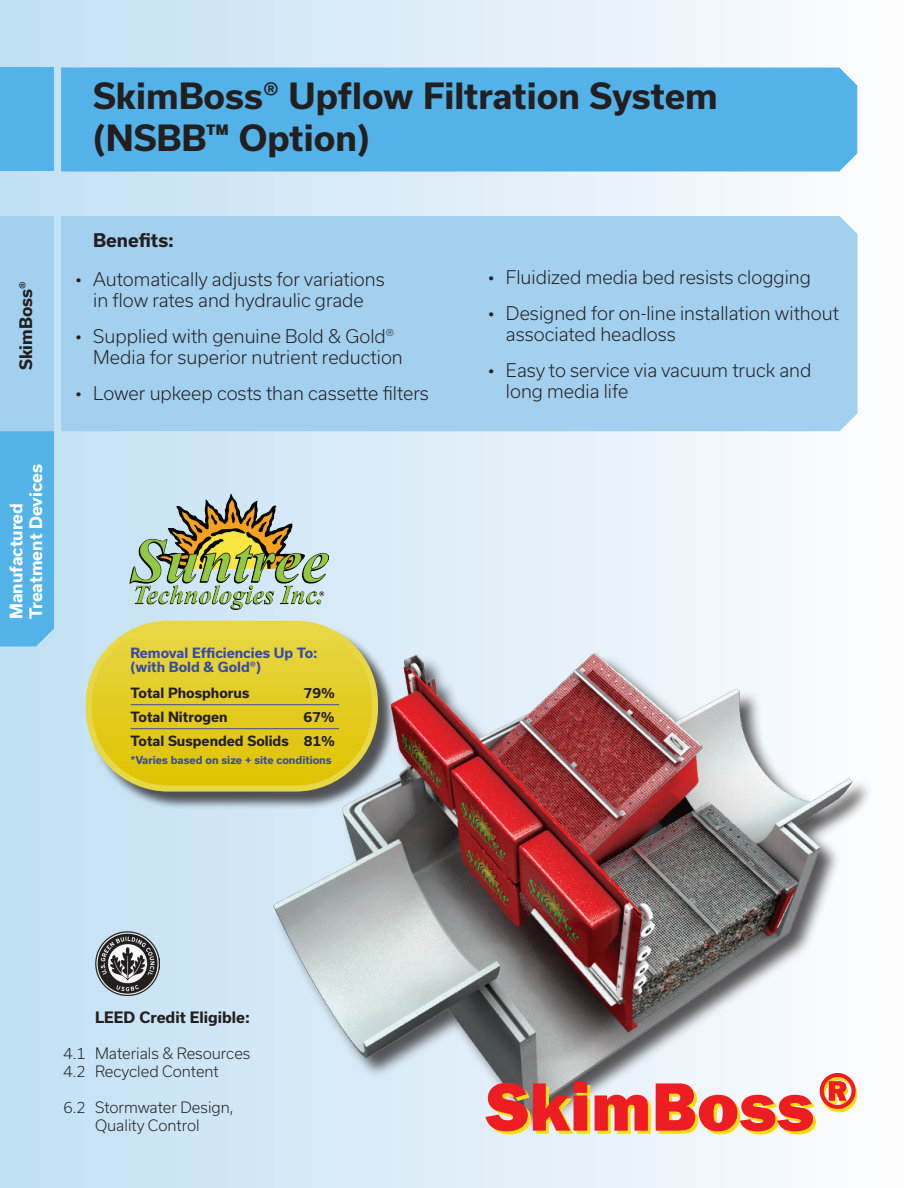
<style>
.page{position:relative;width:918px;height:1188px;background:#fff}
.page>*{position:absolute;margin:0;border:0;box-sizing:border-box;transform-origin:0 0}
.t1{font:700 34.5px "Usual";color:#231f20}
.t2{font:300 18px/21px "Usual";color:#231f20}
.t3{font:700 18px "Usual";color:#231f20}
.t4{font:700 16.5px/19.8px "Usual";color:#fff}
.t5{font:700 16.5px "Usual";color:#231f20}
.t6{font:300 15px/18px "Usual";color:#231f20}
.t7{font:700 15px "Usual";color:#231f20}
.t8{font:700 13.5px "Usual";color:#231f20}
.t9{font:700 13.5px "Usual";color:#384ba0}
.t10{font:700 10.5px "Usual";color:#384ba0}
.s1{font-weight:800}
</style>
<div class="page">
<div style="left:0;top:0;width:918px;height:1188px;background:linear-gradient(to right,#c1dff3,#fefdfe)"></div>
<div style="left:0;top:68px;width:54px;height:103px;background:#53b3e8"></div>
<div style="left:61px;top:68px;width:796px;height:104px;background:#53b3e8"></div>
<div style="left:0;top:216px;width:54px;height:215px;background:#a3d0ef"></div>
<div style="left:0;top:431px;width:54px;height:215px;background:#53b3e8"></div>
<div style="left:61px;top:216px;width:797px;height:215px;background:#a3d0ef"></div>
<div style="left:273px;top:653px;width:600px;height:481px;background:#fbfdfe"></div>
<img style="left:252px;top:652px;width:606px;height:481px">
<div style="left:88px;top:623px;width:308px;height:187px;background:#231f20;opacity:.75"></div>
<svg style="left:89px;top:624px;width:286px;height:165px;background:#decb33"></svg>
<div style="left:86px;top:621px;width:292px;height:171px;border:6px solid #e8d846;border-radius:80px"></div>
<hr style="left:131px;top:704px;width:208px;height:1px;background:#384ba0">
<hr style="left:131px;top:728px;width:208px;height:1px;background:#384ba0">
<img style="left:95px;top:932px;width:64px;height:63px">
<img style="left:130px;top:494px;width:198px;height:115px">
<svg style="left:485px;top:1073px;width:372px;height:61px"></svg>
<p class="t5" style="left:17px;top:370px;width:90px;rotate:-90deg">SkimBoss®</p>
<p class="t4" style="left:6px;top:619px;width:156px;rotate:-90deg">Manufactured<br>Treatment Devices</p>
<p class="t1" style="left:93px;top:76px;width:626px">SkimBoss® Upflow Filtration System</p>
<p class="t1" style="left:93px;top:118px;width:278px">(NSBB™ Option)</p>
<p class="t3" style="left:93px;top:230px;width:82px">Benefits:</p>
<p class="t2" style="left:75px;top:269px;width:311px;text-align:center">• Automatically adjusts for variations in flow rates and hydraulic grade</p>
<p class="t2" style="left:93px;top:326px;width:311px;text-indent:-18px">• Supplied with genuine Bold &amp; Gold®<br>Media for superior nutrient reduction</p>
<p class="t2" style="left:75px;top:383px;width:355px">• Lower upkeep costs than cassette filters</p>
<p class="t2" style="left:488px;top:267px;width:325px">• Fluidized media bed resists clogging</p>
<p class="t2" style="left:506px;top:303px;width:335px;text-indent:-18px">• Designed for on-line installation without associated headloss</p>
<p class="t2" style="left:506px;top:360px;width:307px;text-indent:-18px">• Easy to service via vacuum truck and long media life</p>
<p class="t9" style="left:131px;top:645px;width:189px">Removal Efficiencies Up To:</p>
<p class="t9" style="left:131px;top:659px;width:132px">(with Bold &amp; Gold<span class="s1">®</span>)</p>
<p class="t8" style="left:131px;top:686px;width:120px">Total Phosphorus</p>
<p class="t8" style="left:304px;top:686px;width:33px">79%</p>
<p class="t8" style="left:131px;top:710px;width:99px">Total Nitrogen</p>
<p class="t8" style="left:304px;top:710px;width:33px">67%</p>
<p class="t8" style="left:131px;top:734px;width:206px">Total Suspended Solids 81%</p>
<p class="t10" style="left:131px;top:755px;width:203px">*Varies based on size + site conditions</p>
<p class="t7" style="left:95px;top:1009px;width:156px">LEED Credit Eligible:</p>
<p class="t6" style="left:64px;top:1044px;width:188px">4.1 Materials &amp; Resources<br>4.2 Recycled Content</p>
<p class="t6" style="left:64px;top:1098px;width:172px">6.2 Stormwater Design,</p>
<p class="t6" style="left:95px;top:1116px;width:106px">Quality Control</p>
</div>
